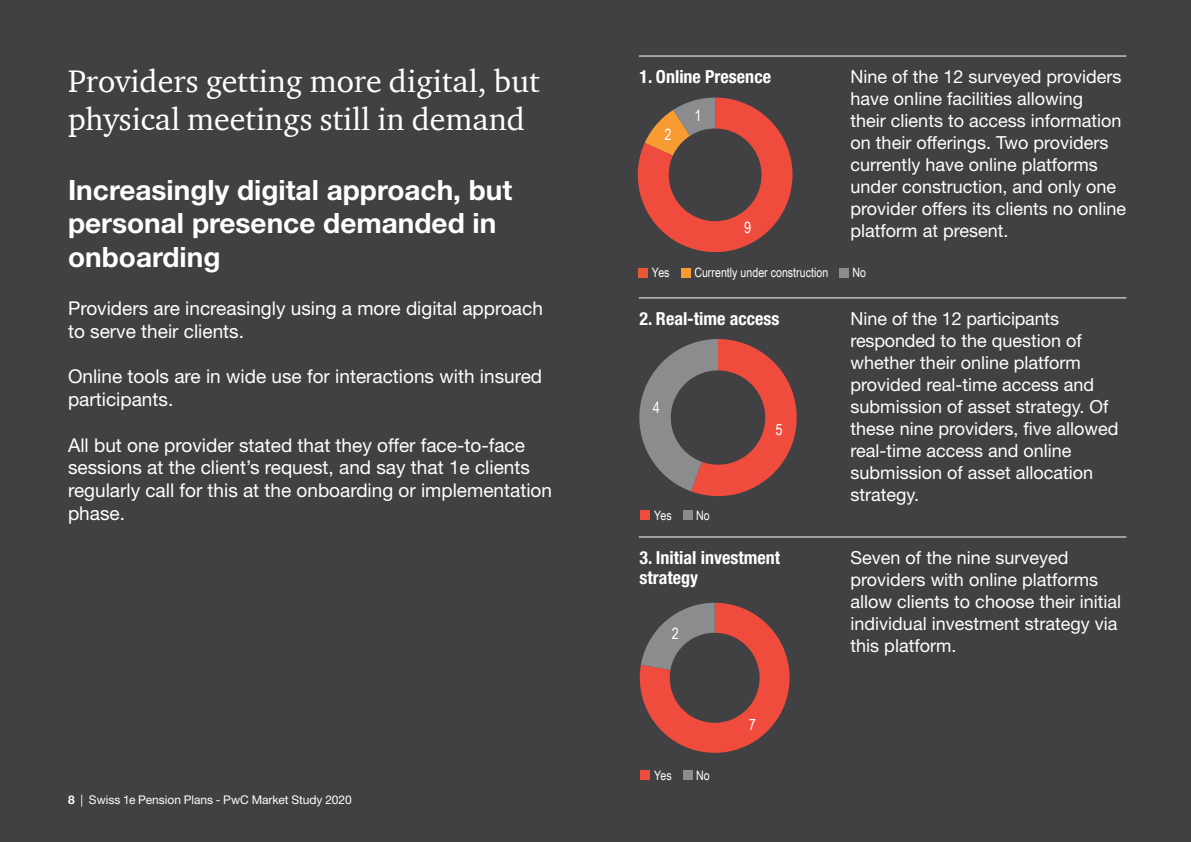
<style>
.page{position:relative;width:1191px;height:842px;background:#414042}
.page>*{position:absolute;margin:0;border:0;box-sizing:border-box;transform-origin:0 0}
.t1{font:32px/38.4px "ITC Charter Com";color:#fff}
.t2{font:700 28px/33.6px "Helvetica Neue LT Std";color:#fff}
.t3{font:19px/22.8px "Helvetica Neue LT Std";color:#fff}
.t4{font:18px/22px "Helvetica Neue LT Std";color:#fff}
.t5{font:700 condensed 18px/20px "Helvetica Neue LT Std";color:#fff}
.t6{font:15.6px "Arial Narrow";color:#fff}
.t7{font:14.4px "Arial Narrow";color:#fff}
.t8{font:14px "Arial Narrow";color:#fff}
.t9{font:13px "Arial Narrow";color:#fff}
.t10{font:12px "Helvetica Neue LT Std";color:#fff}
.s1{font-weight:700}
</style>
<div class="page">
<hr style="left:639px;top:56px;width:487px;height:1px;background:#fff">
<hr style="left:639px;top:297px;width:487px;height:1px;background:#fff">
<hr style="left:639px;top:536px;width:487px;height:1px;background:#fff">
<svg style="left:638px;top:98px;width:154px;height:154px"></svg>
<svg style="left:639px;top:339px;width:157px;height:157px"></svg>
<svg style="left:640px;top:603px;width:149px;height:150px"></svg>
<div style="left:638px;top:268px;width:10px;height:9px;background:#e85834"></div>
<div style="left:681px;top:268px;width:9px;height:9px;background:#f89b33"></div>
<div style="left:839px;top:268px;width:9px;height:9px;background:#8a8c8e"></div>
<div style="left:640px;top:511px;width:10px;height:9px;background:#f04c3e"></div>
<div style="left:683px;top:511px;width:9px;height:9px;background:#8a8c8e"></div>
<div style="left:640px;top:771px;width:10px;height:9px;background:#f04c3e"></div>
<div style="left:683px;top:771px;width:9px;height:9px;background:#8a8c8e"></div>
<h1 class="t1" style="left:68px;top:61px;width:473px">Providers getting more digital, but physical meetings still in demand</h1>
<h2 class="t2" style="left:68px;top:172px;width:446px">Increasingly digital approach, but personal presence demanded in onboarding</h2>
<p class="t3" style="left:68px;top:296px;width:476px">Providers are increasingly using a more digital approach to serve their clients.</p>
<p class="t3" style="left:68px;top:365px;width:475px">Online tools are in wide use for interactions with insured participants.</p>
<p class="t3" style="left:68px;top:433px;width:485px">All but one provider stated that they offer face-to-face sessions at the client’s request, and say that 1e clients regularly call for this at the onboarding or implementation phase.</p>
<p class="t8" style="left:274px;top:362px;width:8px">2</p>
<p class="t6" style="left:270px;top:366px;width:9px">2</p>
<p class="t6" style="left:349px;top:459px;width:9px">9</p>
<p class="t7" style="left:295px;top:786px;width:21px">Yes</p>
<p class="t7" style="left:342px;top:786px;width:17px">No</p>
<p class="t7" style="left:82px;top:787px;width:17px">No</p>
<p class="t10" style="left:68px;top:792px;width:285px"><span class="s1">8</span> | Swiss 1e Pension Plans - PwC Market Study 2020</p>
<p class="t5" style="left:639px;top:66px;width:133px">1. Online Presence</p>
<p class="t8" style="left:664px;top:118px;width:8px">2</p>
<p class="t6" style="left:664px;top:123px;width:9px">2</p>
<p class="t6" style="left:694px;top:104px;width:9px">1</p>
<p class="t6" style="left:744px;top:217px;width:9px">9</p>
<p class="t4" style="left:850px;top:65px;width:277px">Nine of the 12 surveyed providers have online facilities allowing<br>their clients to access information on their offerings. Two providers currently have online platforms under construction, and only one provider offers its clients no online platform at present.</p>
<p class="t6" style="left:1047px;top:154px;width:9px">4</p>
<p class="t9" style="left:652px;top:263px;width:19px">Yes</p>
<p class="t9" style="left:694px;top:263px;width:135px">Currently under construction</p>
<p class="t9" style="left:852px;top:263px;width:15px">No</p>
<p class="t5" style="left:639px;top:308px;width:142px">2. Real-time access</p>
<p class="t6" style="left:653px;top:396px;width:9px">4</p>
<p class="t9" style="left:654px;top:506px;width:19px">Yes</p>
<p class="t9" style="left:696px;top:506px;width:15px">No</p>
<p class="t6" style="left:775px;top:418px;width:9px">5</p>
<p class="t5" style="left:639px;top:548px;width:142px">3. Initial investment strategy</p>
<p class="t6" style="left:672px;top:621px;width:9px">2</p>
<p class="t9" style="left:654px;top:766px;width:19px">Yes</p>
<p class="t9" style="left:696px;top:766px;width:15px">No</p>
<p class="t6" style="left:749px;top:713px;width:9px">7</p>
<p class="t4" style="left:850px;top:307px;width:269px">Nine of the 12 participants responded to the question of whether their online platform provided real-time access and submission of asset strategy. Of these nine providers, five allowed real-time access and online submission of asset allocation strategy.</p>
<p class="t8" style="left:993px;top:358px;width:8px">2</p>
<p class="t6" style="left:1068px;top:362px;width:9px">2</p>
<p class="t8" style="left:1062px;top:441px;width:8px">7</p>
<p class="t4" style="left:850px;top:547px;width:272px">Seven of the nine surveyed providers with online platforms allow clients to choose their initial individual investment strategy via this platform.</p>
<p class="t8" style="left:993px;top:618px;width:8px">2</p>
</div>
